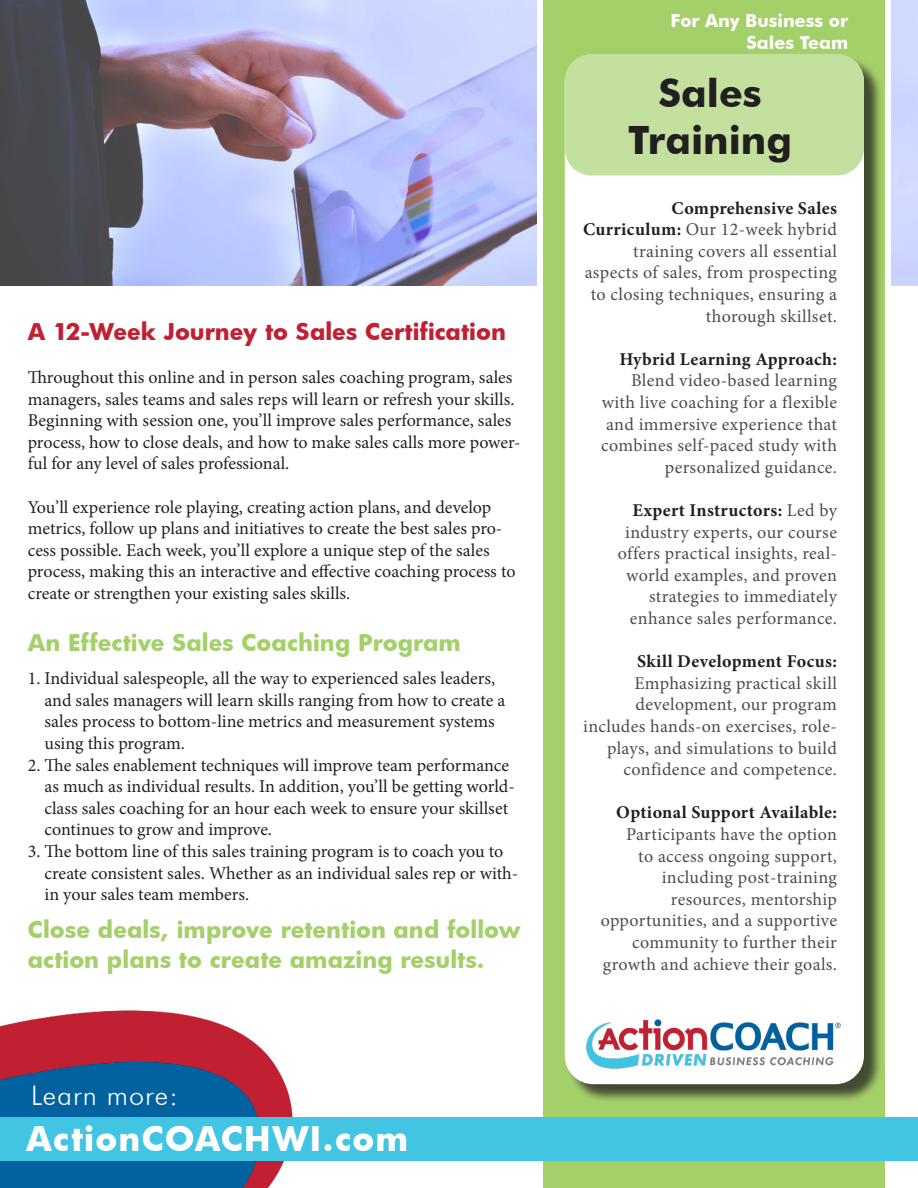
<style>
.page{position:relative;width:918px;height:1188px;background:#fff}
.page>*{position:absolute;margin:0;border:0;box-sizing:border-box;transform-origin:0 0}
.t1{font:700 39px "Futura BT";color:#231f20}
.t2{font:700 33px "Futura Bk";letter-spacing:.04em;color:#fff}
.t3{font:300 27px "Futura BT";letter-spacing:.04em;color:#fff}
.t4{font:700 22.5px/30px "Futura Bk";color:#a4d069}
.t5{font:700 22.5px "Futura Bk";color:#c12032}
.t6{font:18px/21.6px "Minion Pro";color:#231f20}
.t7{font:18px/21.6px "Minion Pro";letter-spacing:.02em;color:#4b4c4d;text-align:right}
.t8{font:700 18px "Futura BT";color:#fff}
.s1{font-weight:700;color:#231f20}
</style>
<div class="page">
<img style="left:0;top:0;width:918px;height:285px">
<svg style="left:537px;top:0;width:354px;height:1188px"></svg>
<img style="left:0;top:1010px;width:299px;height:178px">
<div style="left:0;top:1118px;width:918px;height:43px;background:#41c5e3"></div>
<div style="left:567px;top:56px;width:316px;height:1047px;background:#231f20;opacity:.75"></div>
<div style="left:565px;top:54px;width:299px;height:1030px;background:#fff;border-radius:28px"></div>
<div style="left:565px;top:54px;width:299px;height:122px;background:#c4e09e;border-radius:27px"></div>
<img style="left:575px;top:1019px;width:278px;height:65px">
<p class="t5" style="left:28px;top:315px;width:480px">A 12-Week Journey to Sales Certification</p>
<p class="t6" style="left:28px;top:366px;width:495px">Throughout this online and in person sales coaching program, sales managers, sales teams and sales reps will learn or refresh your skills.<br>Beginning with session one, you’ll improve sales performance, sales process, how to close deals, and how to make sales calls more power&shy;ful for any level of sales professional.</p>
<p class="t6" style="left:28px;top:496px;width:489px">You’ll experience role playing, creating action plans, and develop metrics, follow up plans and initiatives to create the best sales pro&shy;cess possible. Each week, you’ll explore a unique step of the sales process, making this an interactive and effective coaching process to create or strengthen your existing sales skills.</p>
<p class="t4" style="left:28px;top:626px;width:434px">An Effective Sales Coaching Program</p>
<p class="t6" style="left:45px;top:668px;width:462px;text-indent:-17px">1. Individual salespeople, all the way to experienced sales leaders, and sales managers will learn skills ranging from how to create a sales process to bottom-line metrics and measurement systems using this program.</p>
<p class="t6" style="left:45px;top:754px;width:472px;text-indent:-17px">2. The sales enablement techniques will improve team performance as much as individual results. In addition, you’ll be getting world&shy;class sales coaching for an hour each week to ensure your skillset continues to grow and improve.</p>
<p class="t6" style="left:45px;top:840px;width:475px;text-indent:-17px">3. The bottom line of this sales training program is to coach you to create consistent sales. Whether as an individual sales rep or with&shy;in your sales team members.</p>
<p class="t4" style="left:28px;top:914px;width:495px">Close deals, improve retention and follow action plans to create amazing results.</p>
<p class="t3" style="left:31px;top:1079px;width:148px">Learn more:</p>
<p class="t2" style="left:26px;top:1115px;width:384px">ActionCOACHWI.com</p>
<p class="t8" style="left:671px;top:10px;width:179px">For Any Business or</p>
<p class="t8" style="left:746px;top:32px;width:103px">Sales Team</p>
<p class="t1" style="left:658px;top:70px;width:105px">Sales</p>
<p class="t1" style="left:628px;top:117px;width:166px">Training</p>
<p class="t7" style="left:583px;top:197px;width:255px"><span class="s1">Comprehensive Sales<br>Curriculum:</span> Our 12-week hybrid training covers all essential aspects of sales, from prospecting to closing techniques, ensuring a thorough skillset.</p>
<p class="t7" style="left:601px;top:348px;width:237px"><span class="s1">Hybrid Learning Approach:<br></span>Blend video-based learning with live coaching for a flexible and immersive experience that combines self-paced study with personalized guidance.</p>
<p class="t7" style="left:618px;top:500px;width:221px"><span class="s1">Expert Instructors:</span> Led by industry experts, our course offers practical insights, real&shy;world examples, and proven strategies to immediately enhance sales performance.</p>
<p class="t7" style="left:583px;top:651px;width:255px"><span class="s1">Skill Development Focus:<br></span>Emphasizing practical skill development, our program includes hands-on exercises, role&shy;plays, and simulations to build confidence and competence.</p>
<p class="t7" style="left:601px;top:802px;width:238px"><span class="s1">Optional Support Available:<br></span>Participants have the option<br>to access ongoing support, including post-training resources, mentorship opportunities, and a supportive community to further their growth and achieve their goals.</p>
</div>
